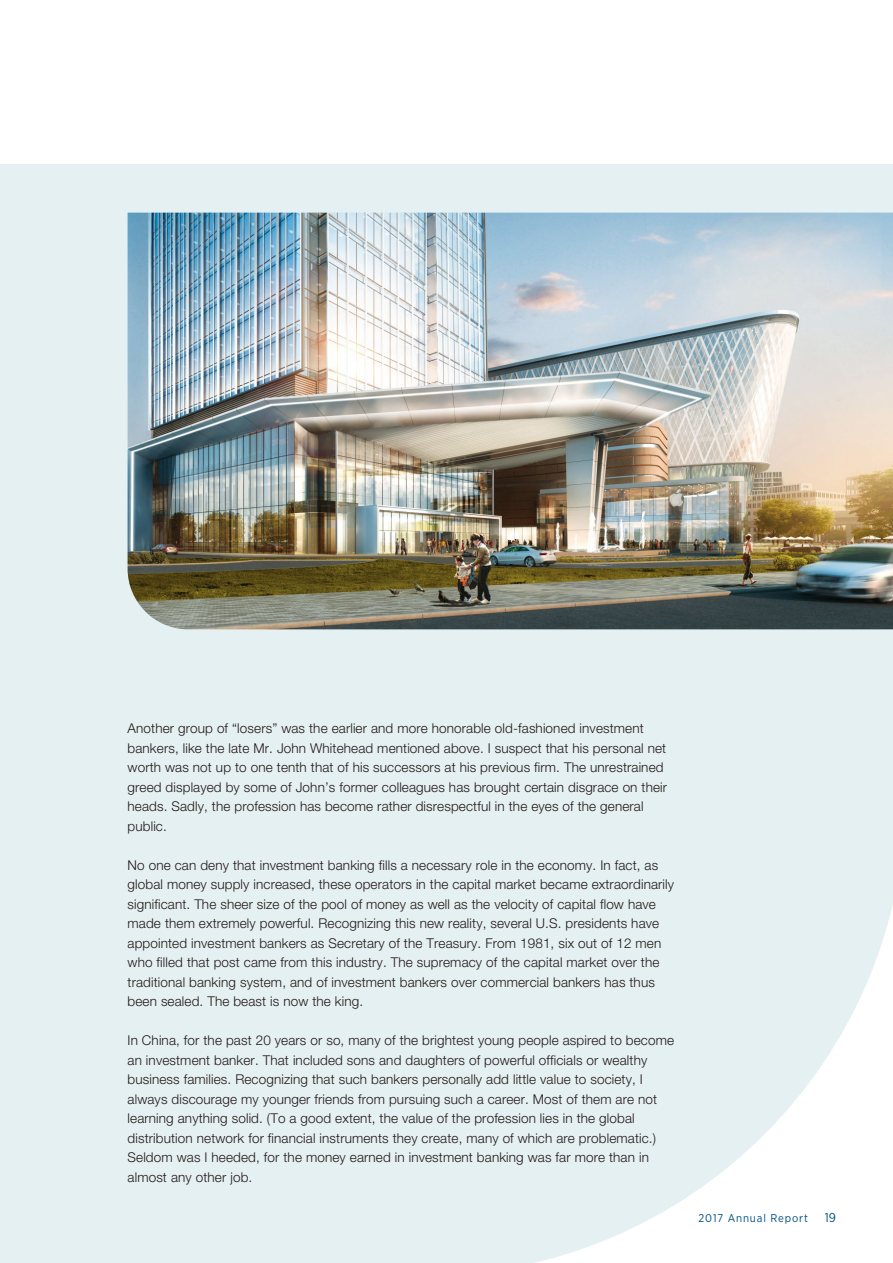
<style>
.page{position:relative;width:893px;height:1263px;background:#e5f0f2}
.page>*{position:absolute;margin:0;border:0;box-sizing:border-box;transform-origin:0 0}
.t1{font:300 13.5px/19.5px "Helvetica Neue LT Std";letter-spacing:.01em;color:#231916}
.t2{font:12.75px "Gotham Narrow";color:#005083}
.t3{font:11.25px "Gotham Narrow";letter-spacing:.075em;color:#005083}
</style>
<div class="page">
<svg style="left:535px;top:905px;width:358px;height:358px"></svg>
<div style="left:0;top:0;width:893px;height:164px;background:#fff"></div>
<img style="left:128px;top:213px;width:765px;height:416px">
<p class="t1" style="left:128px;top:720px;width:541px">Another group of “losers” was the earlier and more honorable old-fashioned investment bankers, like the late Mr. John Whitehead mentioned above. I suspect that his personal net worth was not up to one tenth that of his successors at his previous firm. The unrestrained greed displayed by some of John’s former colleagues has brought certain disgrace on their heads. Sadly, the profession has become rather disrespectful in the eyes of the general public.</p>
<p class="t1" style="left:128px;top:856px;width:548px">No one can deny that investment banking fills a necessary role in the economy. In fact, as global money supply increased, these operators in the capital market became extraordinarily significant. The sheer size of the pool of money as well as the velocity of capital flow have made them extremely powerful. Recognizing this new reality, several U.S. presidents have appointed investment bankers as Secretary of the Treasury. From 1981, six out of 12 men who filled that post came from this industry. The supremacy of the capital market over the traditional banking system, and of investment bankers over commercial bankers has thus been sealed. The beast is now the king.</p>
<p class="t1" style="left:128px;top:1032px;width:548px">In China, for the past 20 years or so, many of the brightest young people aspired to become an investment banker. That included sons and daughters of powerful officials or wealthy business families. Recognizing that such bankers personally add little value to society, I always discourage my younger friends from pursuing such a career. Most of them are not learning anything solid. (To a good extent, the value of the profession lies in the global distribution network for financial instruments they create, many of which are problematic.)<br>Seldom was I heeded, for the money earned in investment banking was far more than in almost any other job.</p>
<p class="t3" style="left:699px;top:1213px;width:111px">2017 Annual Report</p>
<p class="t2" style="left:825px;top:1213px;width:13px">19</p>
</div>
